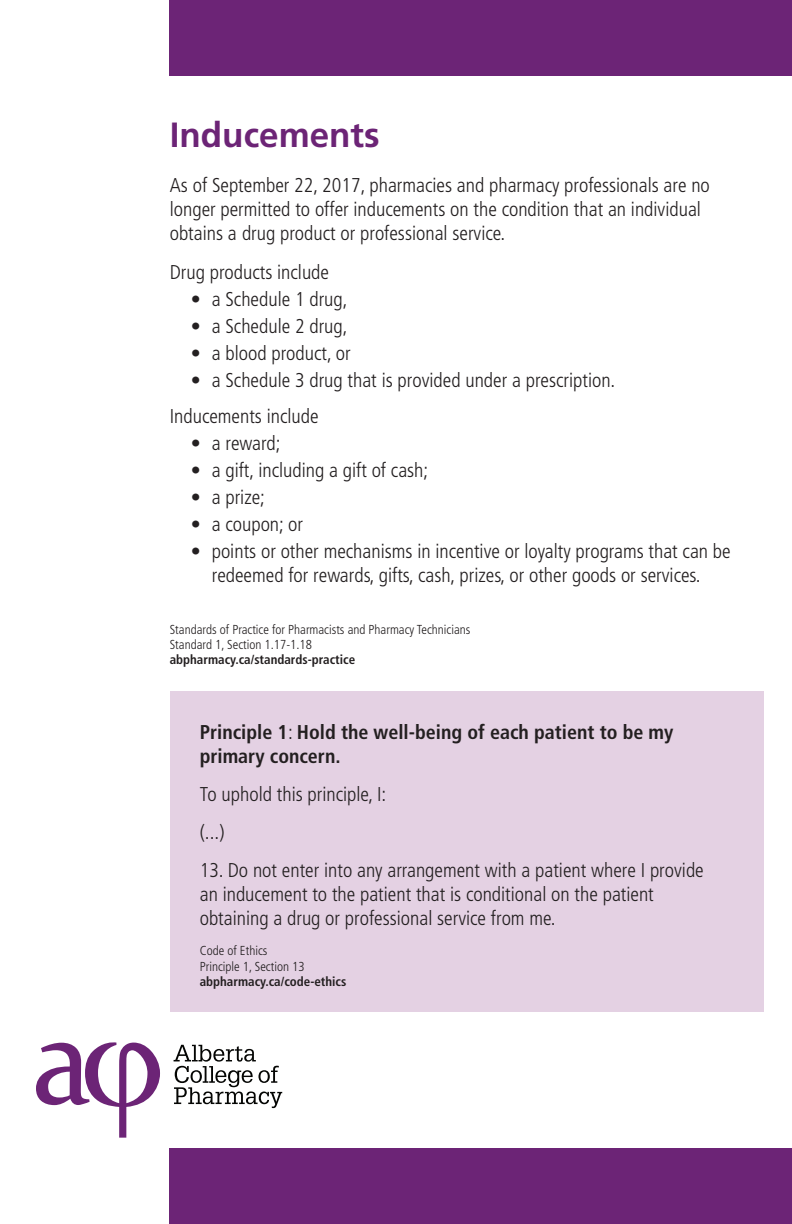
<style>
.page{position:relative;width:792px;height:1224px;background:#fff}
.page>*{position:absolute;margin:0;border:0;box-sizing:border-box;transform-origin:0 0}
.t1{font:700 35px "Frutiger";color:#6c2476}
.t2{font:300 condensed 20px/24px "Frutiger";color:#231f20}
.t3{font:700 condensed 20px/24px "Frutiger";color:#231f20}
.t4{font:300 condensed 13px/15.3px "Frutiger";color:#231f20}
.s1{font-weight:700}
.s2{font-weight:300}
</style>
<div class="page">
<div style="left:170px;top:692px;width:594px;height:320px;background:#e4d1e3"></div>
<div style="left:170px;top:0;width:622px;height:76px;background:#6c2476"></div>
<div style="left:170px;top:1148px;width:622px;height:76px;background:#6c2476"></div>
<svg style="left:174px;top:1045px;width:108px;height:63px"></svg>
<svg style="left:36px;top:1042px;width:124px;height:96px"></svg>
<p class="t1" style="left:170px;top:115px;width:211px">Inducements</p>
<p class="t2" style="left:170px;top:174px;width:542px">As of September 22, 2017, pharmacies and pharmacy professionals are no longer permitted to offer inducements on the condition that an individual obtains a drug product or professional service.</p>
<p class="t2" style="left:170px;top:261px;width:161px">Drug products include</p>
<p class="t2" style="left:191px;top:288px;width:158px">• a Schedule 1 drug,</p>
<p class="t2" style="left:191px;top:315px;width:158px">• a Schedule 2 drug,</p>
<p class="t2" style="left:191px;top:342px;width:161px">• a blood product, or</p>
<p class="t2" style="left:191px;top:369px;width:426px">• a Schedule 3 drug that is provided under a prescription.</p>
<p class="t2" style="left:170px;top:405px;width:150px">Inducements include</p>
<p class="t2" style="left:191px;top:432px;width:91px">• a reward;</p>
<p class="t2" style="left:191px;top:459px;width:239px">• a gift, including a gift of cash;</p>
<p class="t2" style="left:191px;top:486px;width:76px">• a prize;</p>
<p class="t2" style="left:191px;top:513px;width:114px">• a coupon; or</p>
<p class="t2" style="left:191px;top:540px;width:541px;text-align:center">• points or other mechanisms in incentive or loyalty programs that can be redeemed for rewards, gifts, cash, prizes, or other goods or services.</p>
<p class="t4" style="left:170px;top:622px;width:302px">Standards of Practice for Pharmacists and Pharmacy Technicians<br>Standard 1, Section 1.17-1.18 <span class="s1">abpharmacy.ca/standards-practice</span></p>
<p class="t3" style="left:200px;top:721px;width:475px">Principle 1<span class="s2">:</span> Hold the well-being of each patient to be my primary concern.</p>
<p class="t2" style="left:200px;top:783px;width:188px">To uphold this principle, I:</p>
<p class="t2" style="left:200px;top:821px;width:26px">(...)</p>
<p class="t2" style="left:200px;top:859px;width:506px">13. Do not enter into any arrangement with a patient where I provide an inducement to the patient that is conditional on the patient obtaining a drug or professional service from me.</p>
<p class="t4" style="left:200px;top:943px;width:148px">Code of Ethics<br>Principle 1, Section 13 <span class="s1">abpharmacy.ca/code-ethics</span></p>
</div>
